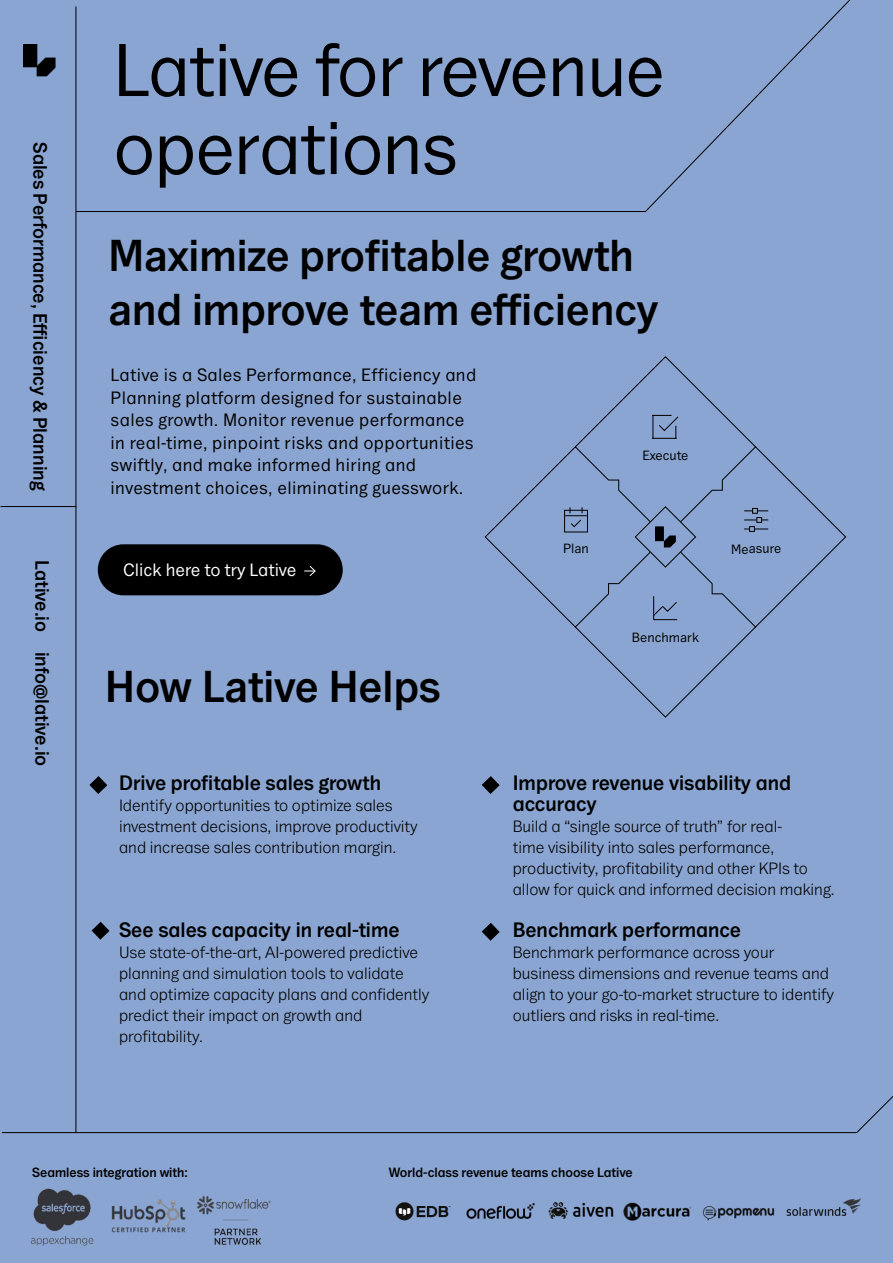
<style>
.page{position:relative;width:893px;height:1263px;background:#8aa5d1}
.page>*{position:absolute;margin:0;border:0;box-sizing:border-box;transform-origin:0 0}
.t1{font:75px/78px "Du Nord";letter-spacing:-.02em;color:#000}
.t2{font:45px/54px "Du Nord D Bd";color:#000}
.t3{font:21px/21px "Du Nord D Bd";color:#000}
.t4{font:19.5px "Du Nord D Bd";color:#000}
.t5{font:18px/22.5px "Du Nord";letter-spacing:.02em;color:#000}
.t6{font:18px "Du Nord";color:#fff}
.t7{font:300 16.5px/21px "Du Nord";color:#000}
.t8{font:13.5px "Du Nord D Bd";color:#000}
.t9{font:13.5px "Du Nord";color:#000}
</style>
<div class="page">
<img style="left:24px;top:44px;width:32px;height:33px">
<hr style="left:1px;top:506px;width:75px;height:1px;background:#000">
<svg style="left:484px;top:356px;width:363px;height:362px"></svg>
<svg style="left:634px;top:506px;width:63px;height:62px"></svg>
<svg style="left:743px;top:508px;width:26px;height:24px"></svg>
<svg style="left:653px;top:596px;width:25px;height:24px"></svg>
<svg style="left:652px;top:415px;width:27px;height:24px"></svg>
<div style="left:564px;top:510px;width:24px;height:22px;border:1px solid #000"></div>
<svg style="left:565px;top:506px;width:22px;height:22px"></svg>
<svg style="left:1px;top:1094px;width:892px;height:39px"></svg>
<svg style="left:75px;top:0;width:776px;height:212px"></svg>
<div style="left:98px;top:544px;width:245px;height:51px;background:#000;border-radius:26px"></div>
<svg style="left:304px;top:566px;width:12px;height:10px"></svg>
<svg style="left:482px;top:776px;width:18px;height:18px"></svg>
<svg style="left:482px;top:923px;width:18px;height:18px"></svg>
<svg style="left:89px;top:776px;width:18px;height:18px"></svg>
<svg style="left:92px;top:922px;width:17px;height:18px"></svg>
<img style="left:395px;top:1202px;width:56px;height:19px">
<img style="left:623px;top:1202px;width:69px;height:19px">
<img style="left:548px;top:1202px;width:66px;height:17px">
<img style="left:466px;top:1203px;width:69px;height:16px">
<img style="left:703px;top:1206px;width:72px;height:15px">
<img style="left:129px;top:1199px;width:46px;height:34px">
<img style="left:30px;top:1188px;width:99px;height:58px">
<img style="left:786px;top:1198px;width:75px;height:18px">
<img style="left:175px;top:1196px;width:96px;height:50px">
<hr style="left:76px;top:7px;width:1px;height:1126px;background:#000">
<p class="t4" style="left:51px;top:142px;width:350px;rotate:90deg">Sales Performance, Efficiency &amp; Planning</p>
<p class="t4" style="left:53px;top:560px;width:208px;rotate:90deg">Lative.io info@lative.io</p>
<h1 class="t1" style="left:113px;top:30px;width:554px">Lative for revenue operations</h1>
<h2 class="t2" style="left:108px;top:228px;width:552px">Maximize profitable growth and improve team efficiency</h2>
<p class="t5" style="left:111px;top:363px;width:367px">Lative is a Sales Performance, Efficiency and Planning platform designed for sustainable sales growth. Monitor revenue performance in real-time, pinpoint risks and opportunities swiftly, and make informed hiring and investment choices, eliminating guesswork.</p>
<p class="t9" style="left:642px;top:447px;width:47px">Execute</p>
<p class="t6" style="left:123px;top:560px;width:175px">Click here to try Lative</p>
<h2 class="t2" style="left:105px;top:659px;width:337px">How Lative Helps</h2>
<p class="t9" style="left:563px;top:541px;width:27px">Plan</p>
<p class="t9" style="left:632px;top:630px;width:68px">Benchmark</p>
<p class="t9" style="left:731px;top:541px;width:52px;rotate:-1deg">Measure</p>
<p class="t3" style="left:119px;top:772px;width:263px">Drive profitable sales growth</p>
<p class="t7" style="left:119px;top:795px;width:300px">Identify opportunities to optimize sales investment decisions, improve productivity and increase sales contribution margin.</p>
<p class="t3" style="left:119px;top:919px;width:282px">See sales capacity in real-time</p>
<p class="t7" style="left:119px;top:942px;width:312px">Use state-of-the-art, AI-powered predictive planning and simulation tools to validate and optimize capacity plans and confidently predict their impact on growth and profitability.</p>
<p class="t3" style="left:513px;top:772px;width:280px">Improve revenue visability and accuracy</p>
<p class="t7" style="left:513px;top:816px;width:323px">Build a “single source of truth” for real-<br>time visibility into sales performance, productivity, profitability and other KPIs to allow for quick and informed decision making.</p>
<p class="t3" style="left:513px;top:919px;width:230px">Benchmark performance</p>
<p class="t7" style="left:513px;top:942px;width:323px">Benchmark performance across your business dimensions and revenue teams and align to your go-to-market structure to identify outliers and risks in real-time.</p>
<p class="t8" style="left:32px;top:1164px;width:157px">Seamless integration with:</p>
<p class="t8" style="left:389px;top:1164px;width:246px">World-class revenue teams choose Lative</p>
</div>
